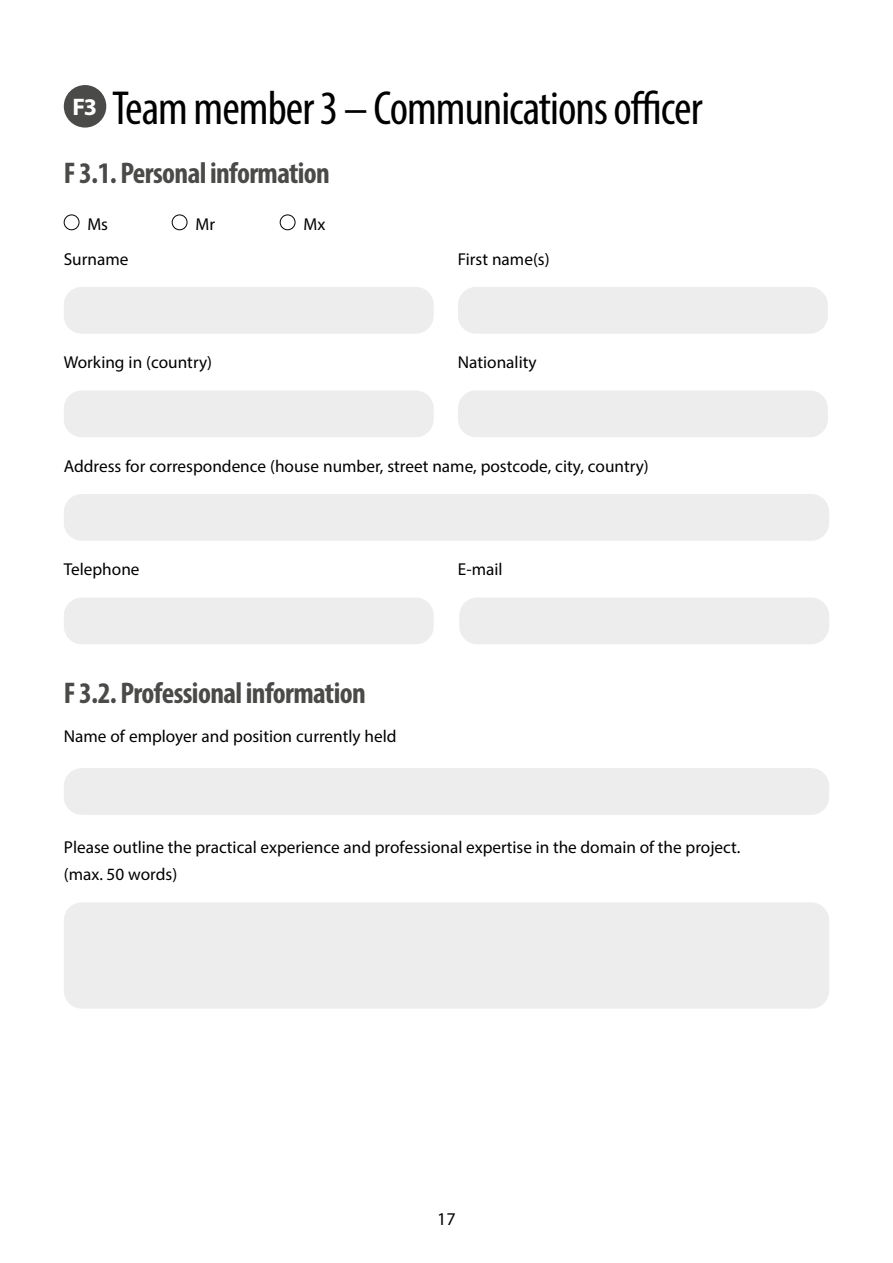
<style>
.page{position:relative;width:893px;height:1263px;background:#fff}
.page>*{position:absolute;margin:0;border:0;box-sizing:border-box;transform-origin:0 0}
.t1{font:condensed 48px "Myriad Pro";letter-spacing:-.02em;color:#000}
.t2{font:700 condensed 30px "Myriad Pro";letter-spacing:-.02em;color:#4a4a49}
.t3{font:18px "Myriad Pro";color:#000}
.t4{font:17.25px/26.2px "Myriad Pro";color:#000}
</style>
<div class="page">
<div style="left:64px;top:85px;width:42px;height:43px;background:#4a4a49;border-radius:50%"></div>
<div style="left:64px;top:215px;width:15px;height:15px;border:1px solid #000;border-radius:50%"></div>
<div style="left:172px;top:215px;width:15px;height:15px;border:1px solid #000;border-radius:50%"></div>
<div style="left:280px;top:215px;width:15px;height:15px;border:1px solid #000;border-radius:50%"></div>
<div style="left:64px;top:287px;width:370px;height:47px;background:#ededed;border-radius:18px"></div>
<div style="left:458px;top:287px;width:370px;height:47px;background:#ededed;border-radius:18px"></div>
<div style="left:64px;top:390px;width:370px;height:47px;background:#ededed;border-radius:18px"></div>
<div style="left:458px;top:390px;width:370px;height:47px;background:#ededed;border-radius:18px"></div>
<div style="left:64px;top:494px;width:765px;height:47px;background:#ededed;border-radius:18px"></div>
<div style="left:64px;top:597px;width:370px;height:47px;background:#ededed;border-radius:18px"></div>
<div style="left:459px;top:597px;width:370px;height:47px;background:#ededed;border-radius:18px"></div>
<div style="left:64px;top:768px;width:765px;height:47px;background:#ededed;border-radius:18px"></div>
<div style="left:64px;top:902px;width:765px;height:107px;background:#ededed;border-radius:18px"></div>
<h1 class="t1" style="left:72px;top:79px;width:632px"><sup>F3</sup> Team member 3 – Communications officer</h1>
<h2 class="t2" style="left:64px;top:154px;width:268px">F 3.1. Personal information</h2>
<p class="t4" style="left:87px;top:211px;width:22px">Ms</p>
<p class="t4" style="left:195px;top:211px;width:21px">Mr</p>
<p class="t4" style="left:303px;top:211px;width:23px">Mx</p>
<p class="t4" style="left:64px;top:245px;width:66px">Surname</p>
<p class="t4" style="left:458px;top:245px;width:93px">First name(s)</p>
<p class="t4" style="left:64px;top:349px;width:150px">Working in (country)</p>
<p class="t4" style="left:458px;top:349px;width:80px">Nationality</p>
<p class="t4" style="left:64px;top:453px;width:587px">Address for correspondence (house number, street name, postcode, city, country)</p>
<p class="t4" style="left:64px;top:556px;width:77px">Telephone</p>
<p class="t4" style="left:458px;top:556px;width:46px">E-mail</p>
<h2 class="t2" style="left:64px;top:674px;width:304px">F 3.2. Professional information</h2>
<p class="t4" style="left:64px;top:722px;width:334px">Name of employer and position currently held</p>
<p class="t4" style="left:64px;top:834px;width:678px">Please outline the practical experience and professional expertise in the domain of the project. (max. 50 words)</p>
<p class="t3" style="left:437px;top:1207px;width:20px">17</p>
</div>
